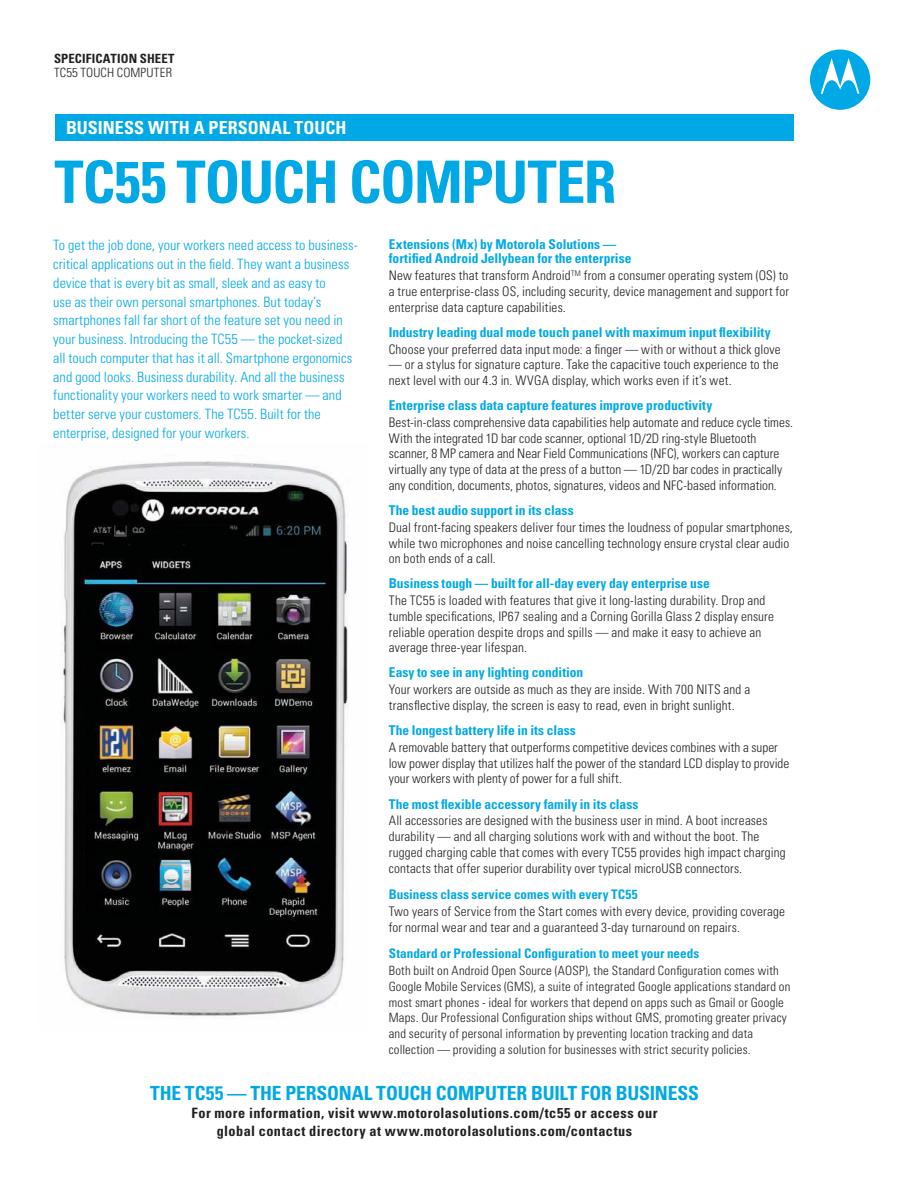
<style>
.page{position:relative;width:918px;height:1188px;background:#fff}
.page>*{position:absolute;margin:0;border:0;box-sizing:border-box;transform-origin:0 0}
.t1{font:700 condensed 58.5px "Univers LT Std";letter-spacing:-.02em;color:#00a9e5}
.t2{font:700 condensed 19.5px "Univers LT Std";letter-spacing:-.01em;color:#00a9e5}
.t3{font:700 condensed 18px "Univers LT Std";letter-spacing:.005em;color:#fff}
.t4{font:300 condensed 14.25px/18.8px "Univers LT Std";letter-spacing:.005em;color:#00a9e5}
.t5{font:700 condensed 14.25px/18px "Univers LT Std";letter-spacing:.035em;color:#221f1f;text-align:center}
.t6{font:700 condensed 13.5px/14.2px "Univers LT Std";color:#00a9e5}
.t7{font:300 condensed 13.2px/15.8px "Univers LT Std";letter-spacing:.01em;color:#221f1f}
.t8{font:700 condensed 13.2px "Univers LT Std";color:#00a9e5}
.t9{font:300 condensed 12.75px/15.8px "Univers LT Std";letter-spacing:.015em;color:#221f1f}
.t10{font:700 condensed 12.75px "Univers LT Std";letter-spacing:.01em;color:#221f1f}
</style>
<div class="page">
<img style="left:62px;top:461px;width:287px;height:557px">
<div style="left:810px;top:49px;width:60px;height:61px;background:#00a9e5;border-radius:50%"></div>
<svg style="left:821px;top:58px;width:39px;height:36px"></svg>
<div style="left:55px;top:114px;width:739px;height:27px;background:#00a9e5"></div>
<p class="t10" style="left:54px;top:54px;width:122px">SPECIFICATION SHEET</p>
<p class="t9" style="left:54px;top:66px;width:120px">TC55 TOUCH COMPUTER</p>
<h3 class="t3" style="left:66px;top:121px;width:282px">BUSINESS WITH A PERSONAL TOUCH</h3>
<h1 class="t1" style="left:54px;top:159px;width:564px">TC55 TOUCH COMPUTER</h1>
<p class="t4" style="left:53px;top:237px;width:306px">To get the job done, your workers need access to business&shy;critical applications out in the field. They want a business device that is every bit as small, sleek and as easy to<br>use as their own personal smartphones. But today’s smartphones fall far short of the feature set you need in your business. Introducing the TC55 — the pocket-sized all touch computer that has it all. Smartphone ergonomics and good looks. Business durability. And all the business functionality your workers need to work smarter — and better serve your customers. The TC55. Built for the enterprise, designed for your workers.</p>
<p class="t6" style="left:389px;top:238px;width:244px">Extensions (Mx) by Motorola Solutions — fortified Android Jellybean for the enterprise</p>
<p class="t7" style="left:389px;top:269px;width:402px;text-align:justify">New features that transform Android<sup>TM</sup> from a consumer operating system (OS) to a true enterprise-class OS, including security, device management and support for enterprise data capture capabilities.</p>
<p class="t6" style="left:389px;top:326px;width:383px">Industry leading dual mode touch panel with maximum input flexibility</p>
<p class="t7" style="left:389px;top:342px;width:393px">Choose your preferred data input mode: a finger — with or without a thick glove</p>
<p class="t7" style="left:389px;top:358px;width:391px">— or a stylus for signature capture. Take the capacitive touch experience to the next level with our 4.3 in. WVGA display, which works even if it’s wet.</p>
<p class="t6" style="left:389px;top:399px;width:325px">Enterprise class data capture features improve productivity</p>
<p class="t7" style="left:389px;top:415px;width:406px">Best-in-class comprehensive data capabilities help automate and reduce cycle times.<br>With the integrated 1D bar code scanner, optional 1D/2D ring-style Bluetooth scanner, 8 MP camera and Near Field Communications (NFC), workers can capture virtually any type of data at the press of a button — 1D/2D bar codes in practically any condition, documents, photos, signatures, videos and NFC-based information.</p>
<p class="t6" style="left:389px;top:504px;width:186px">The best audio support in its class</p>
<p class="t7" style="left:389px;top:520px;width:405px">Dual front-facing speakers deliver four times the loudness of popular smartphones, while two microphones and noise cancelling technology ensure crystal clear audio on both ends of a call.</p>
<p class="t6" style="left:389px;top:578px;width:323px">Business tough — built for all-day every day enterprise use</p>
<p class="t7" style="left:389px;top:594px;width:387px">The TC55 is loaded with features that give it long-lasting durability. Drop and tumble specifications, IP67 sealing and a Corning Gorilla Glass 2 display ensure reliable operation despite drops and spills — and make it easy to achieve an average three-year lifespan.</p>
<p class="t6" style="left:389px;top:667px;width:196px">Easy to see in any lighting condition</p>
<p class="t7" style="left:389px;top:683px;width:363px">Your workers are outside as much as they are inside. With 700 NITS and a transflective display, the screen is easy to read, even in bright sunlight.</p>
<p class="t6" style="left:389px;top:724px;width:189px">The longest battery life in its class</p>
<p class="t7" style="left:389px;top:740px;width:402px">A removable battery that outperforms competitive devices combines with a super low power display that utilizes half the power of the standard LCD display to provide your workers with plenty of power for a full shift.</p>
<p class="t6" style="left:389px;top:798px;width:251px">The most flexible accessory family in its class</p>
<p class="t7" style="left:389px;top:814px;width:398px">All accessories are designed with the business user in mind. A boot increases durability — and all charging solutions work with and without the boot. The rugged charging cable that comes with every TC55 provides high impact charging contacts that offer superior durability over typical microUSB connectors.</p>
<p class="t8" style="left:389px;top:889px;width:250px">Business class service comes with every TC55</p>
<p class="t7" style="left:389px;top:904px;width:398px">Two years of Service from the Start comes with every device, providing coverage for normal wear and tear and a guaranteed 3-day turnaround on repairs.</p>
<p class="t8" style="left:389px;top:948px;width:312px">Standard or Professional Configuration to meet your needs</p>
<p class="t9" style="left:389px;top:964px;width:403px">Both built on Android Open Source (AOSP), the Standard Configuration comes with Google Mobile Services (GMS), a suite of integrated Google applications standard on most smart phones - ideal for workers that depend on apps such as Gmail or Google Maps. Our Professional Configuration ships without GMS, promoting greater privacy and security of personal information by preventing location tracking and data collection — providing a solution for businesses with strict security policies.</p>
<h2 class="t2" style="left:150px;top:1085px;width:551px">THE TC55 — THE PERSONAL TOUCH COMPUTER BUILT FOR BUSINESS</h2>
<p class="t5" style="left:191px;top:1105px;width:468px">For more information, visit www.motorolasolutions.com/tc55 or access our global contact directory at www.motorolasolutions.com/contactus</p>
</div>
